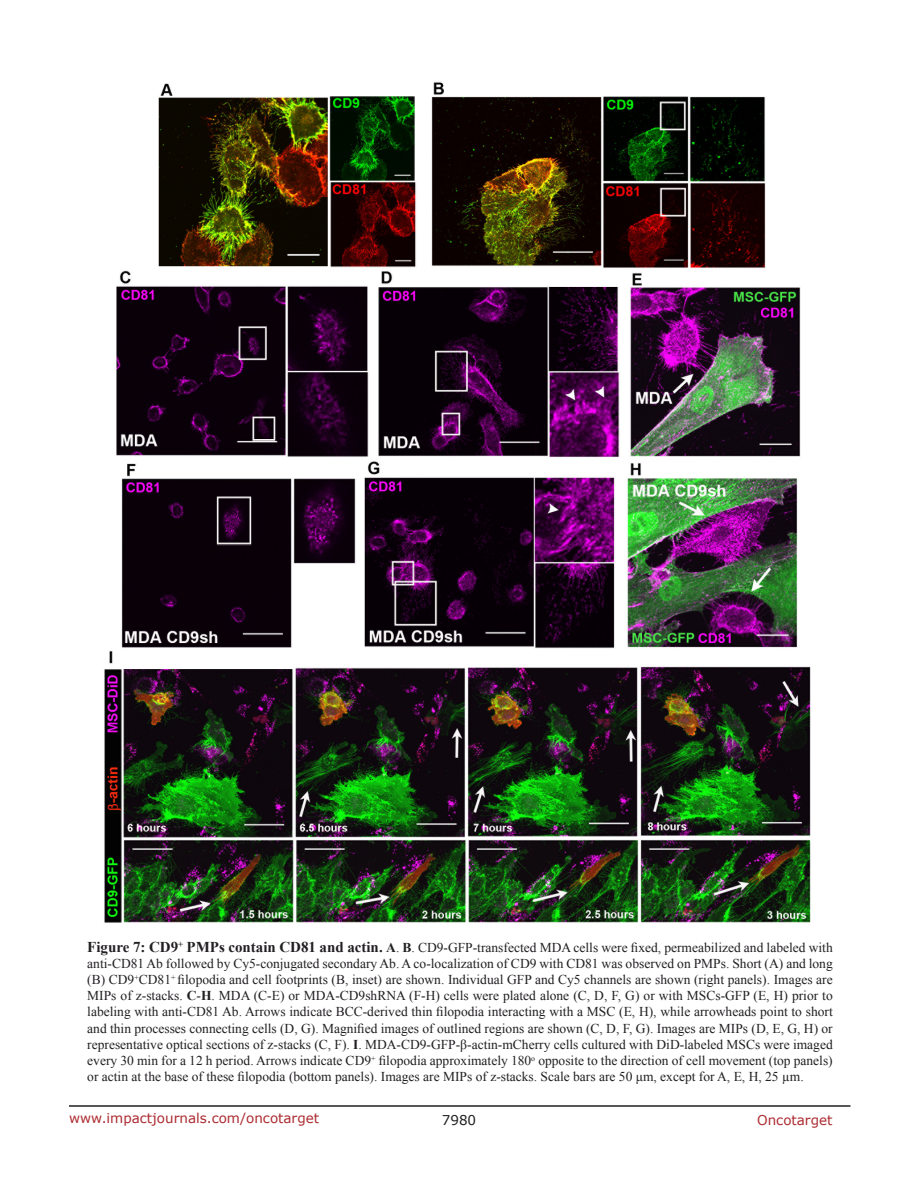
<style>
.page{position:relative;width:918px;height:1188px;background:#fff}
.page>*{position:absolute;margin:0;border:0;box-sizing:border-box;transform-origin:0 0}
.FigureText{font:13.5px/16.2px "Times New Roman";color:#221f22;text-align:justify}
.t1{font:13.5px "Verdana";color:#ac2b31}
.t2{font:13.5px "Verdana";color:#221f22}
.s1{font-weight:700;font-size:15px}
.s2{font-weight:700}
</style>
<div class="page">
<hr style="left:69px;top:1105px;width:781px;height:2px;background:#231f20">
<img style="left:104px;top:82px;width:707px;height:841px">
<p class="FigureText" style="left:87px;top:939px;width:747px"><span class="s1">Figure 7: CD9</span><sup>+</sup> <span class="s1">PMPs contain CD81 and actin.</span> <span class="s2">A</span>. <span class="s2">B</span>. CD9-GFP-transfected MDA cells were fixed, permeabilized and labeled with anti-CD81 Ab followed by Cy5-conjugated secondary Ab. A co-localization of CD9 with CD81 was observed on PMPs. Short (A) and long (B) CD9<sup>+</sup>CD81<sup>+</sup> filopodia and cell footprints (B, inset) are shown. Individual GFP and Cy5 channels are shown (right panels). Images are MIPs of z-stacks. <span class="s2">C</span>-<span class="s2">H</span>. MDA (C-E) or MDA-CD9shRNA (F-H) cells were plated alone (C, D, F, G) or with MSCs-GFP (E, H) prior to labeling with anti-CD81 Ab. Arrows indicate BCC-derived thin filopodia interacting with a MSC (E, H), while arrowheads point to short and thin processes connecting cells (D, G). Magnified images of outlined regions are shown (C, D, F, G). Images are MIPs (D, E, G, H) or representative optical sections of z-stacks (C, F). <span class="s2">I</span>. MDA-CD9-GFP-β-actin-mCherry cells cultured with DiD-labeled MSCs were imaged every 30 min for a 12 h period. Arrows indicate CD9<sup>+</sup> filopodia approximately 180<sup>o</sup> opposite to the direction of cell movement (top panels) or actin at the base of these filopodia (bottom panels). Images are MIPs of z-stacks. Scale bars are 50 μm, except for A, E, H, 25 µm.</p>
<p class="t1" style="left:69px;top:1109px;width:252px">www.impactjournals.com/oncotarget</p>
<p class="t2" style="left:442px;top:1111px;width:36px">7980</p>
<p class="t1" style="left:757px;top:1111px;width:77px">Oncotarget</p>
</div>
